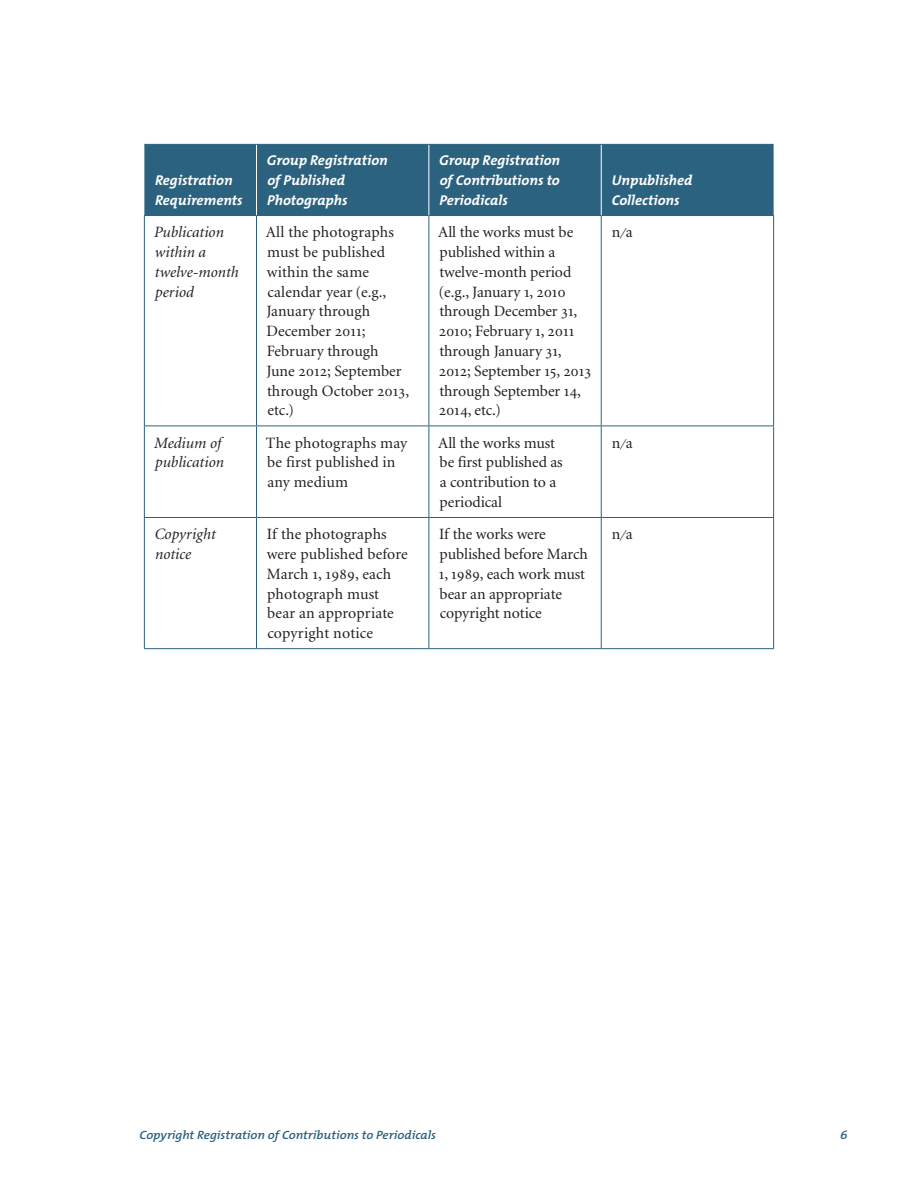
<style>
.page{position:relative;width:918px;height:1188px;background:#fff}
.page>*{position:absolute;margin:0;border:0;box-sizing:border-box;transform-origin:0 0}
.t1{font:15.75px/19.8px "Minion C";color:#231f20}
.t2{font:italic 15.75px/19.8px "Minion C";color:#231f20}
.t3{font:italic 700 14.25px/19.8px "The Mix Os F";color:#fff}
.t4{font:italic 600 12px "The Mix Os F";color:#2b627f;scale:1.07 1}
</style>
<div class="page">
<div style="left:144px;top:145px;width:630px;height:70px;background:#2b627f"></div>
<hr style="left:144px;top:215px;width:112px;height:1px;background:#2b627f">
<hr style="left:144px;top:216px;width:1px;height:210px;background:#2b627f">
<hr style="left:256px;top:215px;width:173px;height:1px;background:#2b627f">
<hr style="left:256px;top:216px;width:1px;height:210px;background:#2b627f">
<hr style="left:429px;top:215px;width:172px;height:1px;background:#2b627f">
<hr style="left:429px;top:216px;width:1px;height:210px;background:#2b627f">
<hr style="left:601px;top:215px;width:173px;height:1px;background:#2b627f">
<hr style="left:601px;top:216px;width:1px;height:210px;background:#2b627f">
<hr style="left:773px;top:216px;width:1px;height:210px;background:#2b627f">
<hr style="left:144px;top:426px;width:112px;height:1px;background:#2b627f">
<hr style="left:144px;top:426px;width:1px;height:91px;background:#2b627f">
<hr style="left:256px;top:426px;width:173px;height:1px;background:#2b627f">
<hr style="left:256px;top:426px;width:1px;height:91px;background:#2b627f">
<hr style="left:429px;top:426px;width:172px;height:1px;background:#2b627f">
<hr style="left:429px;top:426px;width:1px;height:91px;background:#2b627f">
<hr style="left:601px;top:426px;width:173px;height:1px;background:#2b627f">
<hr style="left:601px;top:426px;width:1px;height:91px;background:#2b627f">
<hr style="left:773px;top:426px;width:1px;height:91px;background:#2b627f">
<hr style="left:144px;top:517px;width:112px;height:1px;background:#2b627f">
<hr style="left:144px;top:518px;width:1px;height:130px;background:#2b627f">
<hr style="left:256px;top:517px;width:173px;height:1px;background:#2b627f">
<hr style="left:256px;top:518px;width:1px;height:130px;background:#2b627f">
<hr style="left:429px;top:517px;width:172px;height:1px;background:#2b627f">
<hr style="left:429px;top:518px;width:1px;height:130px;background:#2b627f">
<hr style="left:601px;top:517px;width:173px;height:1px;background:#2b627f">
<hr style="left:601px;top:518px;width:1px;height:130px;background:#2b627f">
<hr style="left:773px;top:518px;width:1px;height:130px;background:#2b627f">
<hr style="left:256px;top:145px;width:1px;height:70px;background:#fff">
<hr style="left:429px;top:145px;width:1px;height:70px;background:#fff">
<hr style="left:601px;top:145px;width:1px;height:70px;background:#fff">
<hr style="left:144px;top:144px;width:112px;height:1px;background:#2b627f">
<hr style="left:256px;top:144px;width:173px;height:1px;background:#2b627f">
<hr style="left:429px;top:144px;width:172px;height:1px;background:#2b627f">
<hr style="left:601px;top:144px;width:173px;height:1px;background:#2b627f">
<hr style="left:144px;top:648px;width:112px;height:1px;background:#2b627f">
<hr style="left:256px;top:648px;width:173px;height:1px;background:#2b627f">
<hr style="left:429px;top:648px;width:172px;height:1px;background:#2b627f">
<hr style="left:601px;top:648px;width:173px;height:1px;background:#2b627f">
<p class="t3" style="left:155px;top:171px;width:89px">Registration<br>Requirements</p>
<p class="t3" style="left:267px;top:151px;width:122px">Group Registration of Published<br>Photographs</p>
<p class="t3" style="left:439px;top:151px;width:122px;text-align:justify">Group Registration of Contributions to Periodicals</p>
<p class="t3" style="left:612px;top:171px;width:82px">Unpublished<br>Collections</p>
<p class="t2" style="left:154px;top:223px;width:86px">Publication within a twelve-month period</p>
<p class="t1" style="left:266px;top:223px;width:145px">All the photographs must be published within the same calendar year (e.g.,<br>January through<br>December 2011;<br>February through<br>June 2012; September through October 2013, etc.)</p>
<p class="t1" style="left:438px;top:223px;width:154px">All the works must be published within a twelve-month period (e.g., January 1, 2010 through December 31,<br>2010; February 1, 2011 through January 31,<br>2012; September 15, 2013 through September 14,<br>2014, etc.)</p>
<p class="t1" style="left:612px;top:223px;width:22px">n/a</p>
<p class="t2" style="left:154px;top:433px;width:71px">Medium of publication</p>
<p class="t1" style="left:266px;top:433px;width:143px">The photographs may be first published in any medium</p>
<p class="t1" style="left:438px;top:433px;width:126px">All the works must be first published as a contribution to a periodical</p>
<p class="t1" style="left:612px;top:433px;width:22px">n/a</p>
<p class="t2" style="left:155px;top:525px;width:63px">Copyright notice</p>
<p class="t1" style="left:267px;top:525px;width:143px">If the photographs were published before<br>March 1, 1989, each photograph must bear an appropriate copyright notice</p>
<p class="t1" style="left:439px;top:525px;width:150px">If the works were published before March<br>1, 1989, each work must bear an appropriate copyright notice</p>
<p class="t1" style="left:612px;top:525px;width:22px">n/a</p>
<p class="t4" style="left:140px;top:1128px;width:279px">Copyright Registration of Contributions to Periodicals</p>
<p class="t4" style="left:840px;top:1128px;width:8px">6</p>
</div>
